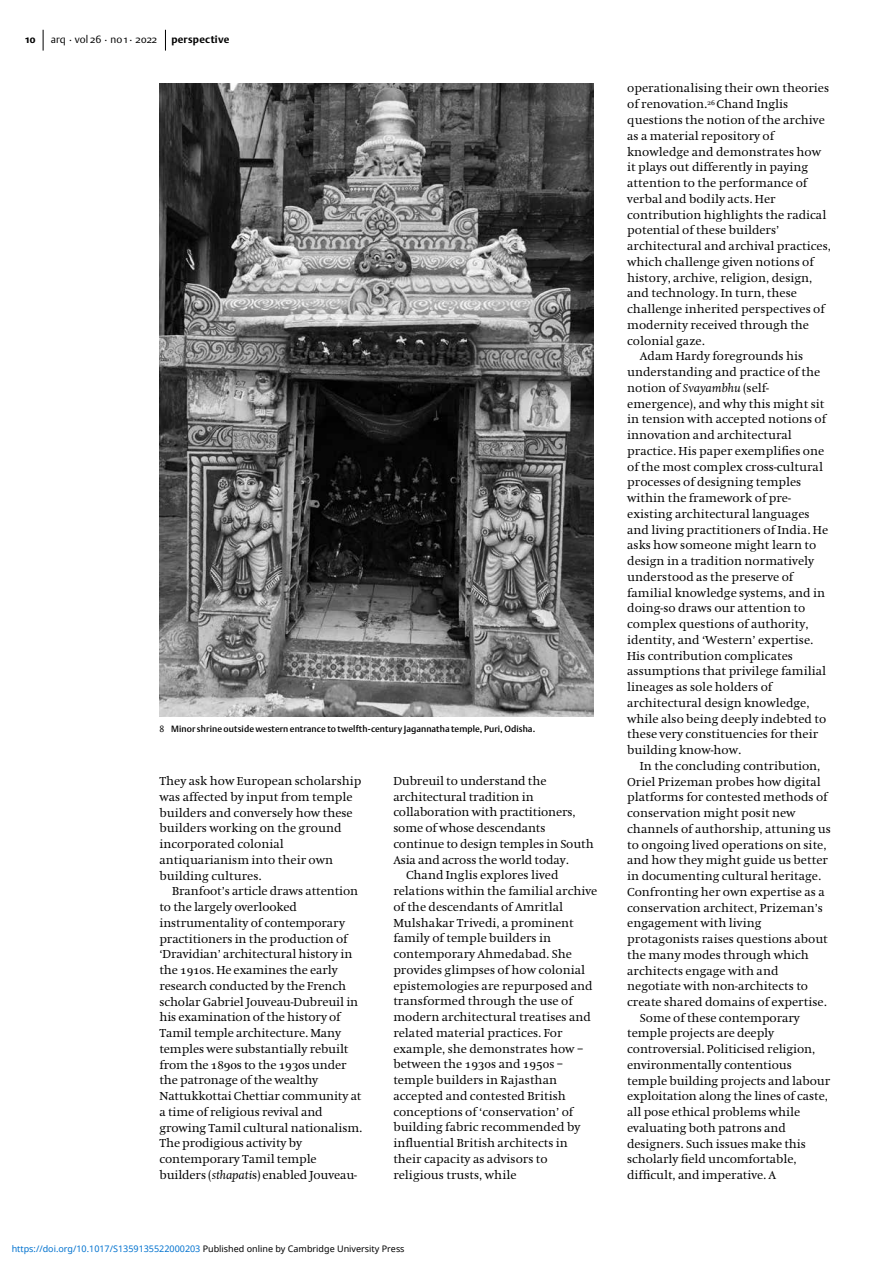
<style>
.page{position:relative;width:893px;height:1263px;background:#fff}
.page>*{position:absolute;margin:0;border:0;box-sizing:border-box;transform-origin:0 0}
.t1{font:12px/15.8px "Hollander";color:#000}
.t2{font:10.5px "DTL Argo ST Light";color:#000}
.t3{font:700 10.5px "DTL Argo ST";letter-spacing:.02em;color:#000}
.t4{font:9px "Noto Sans";color:#0172cf}
.t5{font:9px "DTL Argo ST Medium";letter-spacing:.01em;color:#000}
.s1{font-family:"DTL Argo ST Light"}
.s2{font-family:"Hollander SC"}
.s3{font-style:italic}
.s4{color:#000}
</style>
<div class="page">
<svg style="left:43px;top:30px;width:1px;height:21px"></svg>
<svg style="left:165px;top:30px;width:1px;height:21px"></svg>
<img style="left:159px;top:84px;width:434px;height:632px">
<p class="t2" style="left:51px;top:33px;width:108px">arq . vol 26 . no 1 . 2022</p>
<p class="t3" style="left:26px;top:33px;width:12px">10</p>
<p class="t3" style="left:171px;top:33px;width:59px">perspective</p>
<p class="t5" style="left:159px;top:723px;width:377px"><span class="s1">8</span> Minor shrine outside western entrance to twelfth-century Jagannatha temple, Puri, Odisha.</p>
<p class="t1" style="left:159px;top:773px;width:204px">They ask how European scholarship was affected by input from temple builders and conversely how these builders working on the ground incorporated colonial antiquarianism into their own building cultures.</p>
<p class="t1" style="left:159px;top:883px;width:204px;text-indent:13px">Branfoot’s article draws attention to the largely overlooked instrumentality of contemporary practitioners in the production of ‘Dravidian’ architectural history in the <span class="s2">1910</span>s. He examines the early research conducted by the French scholar Gabriel Jouveau-Dubreuil in his examination of the history of Tamil temple architecture. Many temples were substantially rebuilt from the <span class="s2">1890</span>s to the <span class="s2">1930</span>s under the patronage of the wealthy Nattukkottai Chettiar community at a time of religious revival and growing Tamil cultural nationalism.<br>The prodigious activity by contemporary Tamil temple builders (<span class="s3">sthapati</span>s) enabled Jouveau-</p>
<p class="t1" style="left:393px;top:773px;width:155px">Dubreuil to understand the</p>
<p class="t1" style="left:393px;top:789px;width:142px">architectural tradition in</p>
<p class="t1" style="left:393px;top:805px;width:184px">collaboration with practitioners,</p>
<p class="t1" style="left:393px;top:820px;width:154px">some of whose descendants</p>
<p class="t1" style="left:393px;top:836px;width:202px">continue to design temples in South</p>
<p class="t1" style="left:393px;top:852px;width:177px">Asia and across the world today.</p>
<p class="t1" style="left:406px;top:868px;width:154px">Chand Inglis explores lived</p>
<p class="t1" style="left:393px;top:883px;width:206px">relations within the familial archive</p>
<p class="t1" style="left:393px;top:899px;width:171px">of the descendants of Amritlal</p>
<p class="t1" style="left:393px;top:915px;width:182px">Mulshakar Trivedi, a prominent</p>
<p class="t1" style="left:393px;top:931px;width:159px">family of temple builders in</p>
<p class="t1" style="left:393px;top:946px;width:180px">contemporary Ahmedabad. She</p>
<p class="t1" style="left:393px;top:962px;width:193px">provides glimpses of how colonial</p>
<p class="t1" style="left:393px;top:978px;width:201px">epistemologies are repurposed and</p>
<p class="t1" style="left:393px;top:994px;width:181px">transformed through the use of</p>
<p class="t1" style="left:393px;top:1009px;width:199px">modern architectural treatises and</p>
<p class="t1" style="left:393px;top:1025px;width:171px">related material practices. For</p>
<p class="t1" style="left:393px;top:1041px;width:191px">example, she demonstrates how –</p>
<p class="t1" style="left:393px;top:1056px;width:171px">between the <span class="s2">1930</span>s and <span class="s2">1950</span>s –</p>
<p class="t1" style="left:393px;top:1072px;width:165px">temple builders in Rajasthan</p>
<p class="t1" style="left:393px;top:1088px;width:174px">accepted and contested British</p>
<p class="t1" style="left:393px;top:1104px;width:182px">conceptions of ‘conservation’ of</p>
<p class="t1" style="left:393px;top:1119px;width:188px">building fabric recommended by</p>
<p class="t1" style="left:393px;top:1135px;width:176px">influential British architects in</p>
<p class="t1" style="left:393px;top:1151px;width:156px">their capacity as advisors to</p>
<p class="t1" style="left:393px;top:1167px;width:125px">religious trusts, while</p>
<p class="t4" style="left:12px;top:1243px;width:394px">https://doi.org/10.1017/S1359135522000203 <span class="s4">Published online by Cambridge University Press</span></p>
<p class="t1" style="left:627px;top:81px;width:203px">operationalising their own theories</p>
<p class="t1" style="left:627px;top:96px;width:163px">of renovation.<sup>26</sup> Chand Inglis</p>
<p class="t1" style="left:627px;top:112px;width:199px">questions the notion of the archive</p>
<p class="t1" style="left:627px;top:128px;width:148px">as a material repository of</p>
<p class="t1" style="left:627px;top:144px;width:195px">knowledge and demonstrates how</p>
<p class="t1" style="left:627px;top:160px;width:183px">it plays out differently in paying</p>
<p class="t1" style="left:627px;top:175px;width:182px">attention to the performance of</p>
<p class="t1" style="left:627px;top:191px;width:150px">verbal and bodily acts. Her</p>
<p class="t1" style="left:627px;top:207px;width:201px">contribution highlights the radical</p>
<p class="t1" style="left:627px;top:223px;width:154px">potential of these builders’</p>
<p class="t1" style="left:627px;top:238px;width:205px">architectural and archival practices,</p>
<p class="t1" style="left:627px;top:254px;width:188px">which challenge given notions of</p>
<p class="t1" style="left:627px;top:270px;width:187px">history, archive, religion, design,</p>
<p class="t1" style="left:627px;top:286px;width:171px">and technology. In turn, these</p>
<p class="t1" style="left:627px;top:301px;width:199px">challenge inherited perspectives of</p>
<p class="t1" style="left:627px;top:317px;width:183px">modernity received through the</p>
<p class="t1" style="left:627px;top:333px;width:79px">colonial gaze.</p>
<p class="t1" style="left:640px;top:349px;width:165px">Adam Hardy foregrounds his</p>
<p class="t1" style="left:627px;top:364px;width:195px">understanding and practice of the</p>
<p class="t1" style="left:627px;top:380px;width:143px">notion of <span class="s3">Svayambhu</span> (self-</p>
<p class="t1" style="left:627px;top:396px;width:199px">emergence), and why this might sit</p>
<p class="t1" style="left:627px;top:412px;width:200px">in tension with accepted notions of</p>
<p class="t1" style="left:627px;top:427px;width:166px">innovation and architectural</p>
<p class="t1" style="left:627px;top:443px;width:199px">practice. His paper exemplifies one</p>
<p class="t1" style="left:627px;top:459px;width:197px">of the most complex cross-cultural</p>
<p class="t1" style="left:627px;top:475px;width:176px">processes of designing temples</p>
<p class="t1" style="left:627px;top:490px;width:165px">within the framework of pre-</p>
<p class="t1" style="left:627px;top:506px;width:184px">existing architectural languages</p>
<p class="t1" style="left:627px;top:522px;width:202px">and living practitioners of India. He</p>
<p class="t1" style="left:627px;top:538px;width:191px">asks how someone might learn to</p>
<p class="t1" style="left:627px;top:553px;width:188px">design in a tradition normatively</p>
<p class="t1" style="left:627px;top:569px;width:168px">understood as the preserve of</p>
<p class="t1" style="left:627px;top:585px;width:199px">familial knowledge systems, and in</p>
<p class="t1" style="left:627px;top:601px;width:180px">doing-so draws our attention to</p>
<p class="t1" style="left:627px;top:616px;width:183px">complex questions of authority,</p>
<p class="t1" style="left:627px;top:632px;width:188px">identity, and ‘Western’ expertise.</p>
<p class="t1" style="left:627px;top:648px;width:167px">His contribution complicates</p>
<p class="t1" style="left:627px;top:664px;width:200px">assumptions that privilege familial</p>
<p class="t1" style="left:627px;top:679px;width:147px">lineages as sole holders of</p>
<p class="t1" style="left:627px;top:695px;width:184px">architectural design knowledge,</p>
<p class="t1" style="left:627px;top:711px;width:200px">while also being deeply indebted to</p>
<p class="t1" style="left:627px;top:726px;width:192px">these very constituencies for their</p>
<p class="t1" style="left:627px;top:742px;width:116px">building know-how.</p>
<p class="t1" style="left:640px;top:758px;width:182px">In the concluding contribution,</p>
<p class="t1" style="left:627px;top:774px;width:195px">Oriel Prizeman probes how digital</p>
<p class="t1" style="left:627px;top:789px;width:202px">platforms for contested methods of</p>
<p class="t1" style="left:627px;top:805px;width:170px">conservation might posit new</p>
<p class="t1" style="left:627px;top:821px;width:205px">channels of authorship, attuning us</p>
<p class="t1" style="left:627px;top:837px;width:201px">to ongoing lived operations on site,</p>
<p class="t1" style="left:627px;top:852px;width:202px">and how they might guide us better</p>
<p class="t1" style="left:627px;top:868px;width:195px">in documenting cultural heritage.</p>
<p class="t1" style="left:627px;top:884px;width:199px">Confronting her own expertise as a</p>
<p class="t1" style="left:627px;top:900px;width:197px">conservation architect, Prizeman’s</p>
<p class="t1" style="left:627px;top:915px;width:136px">engagement with living</p>
<p class="t1" style="left:627px;top:931px;width:202px">protagonists raises questions about</p>
<p class="t1" style="left:627px;top:947px;width:183px">the many modes through which</p>
<p class="t1" style="left:627px;top:963px;width:153px">architects engage with and</p>
<p class="t1" style="left:627px;top:978px;width:182px">negotiate with non-architects to</p>
<p class="t1" style="left:627px;top:994px;width:201px">create shared domains of expertise.</p>
<p class="t1" style="left:640px;top:1010px;width:161px">Some of these contemporary</p>
<p class="t1" style="left:627px;top:1026px;width:148px">temple projects are deeply</p>
<p class="t1" style="left:627px;top:1041px;width:190px">controversial. Politicised religion,</p>
<p class="t1" style="left:627px;top:1057px;width:166px">environmentally contentious</p>
<p class="t1" style="left:627px;top:1073px;width:204px">temple building projects and labour</p>
<p class="t1" style="left:627px;top:1089px;width:202px">exploitation along the lines of caste,</p>
<p class="t1" style="left:627px;top:1104px;width:174px">all pose ethical problems while</p>
<p class="t1" style="left:627px;top:1120px;width:160px">evaluating both patrons and</p>
<p class="t1" style="left:627px;top:1136px;width:180px">designers. Such issues make this</p>
<p class="t1" style="left:627px;top:1152px;width:171px">scholarly field uncomfortable,</p>
<p class="t1" style="left:627px;top:1167px;width:150px">difficult, and imperative. A</p>
</div>
